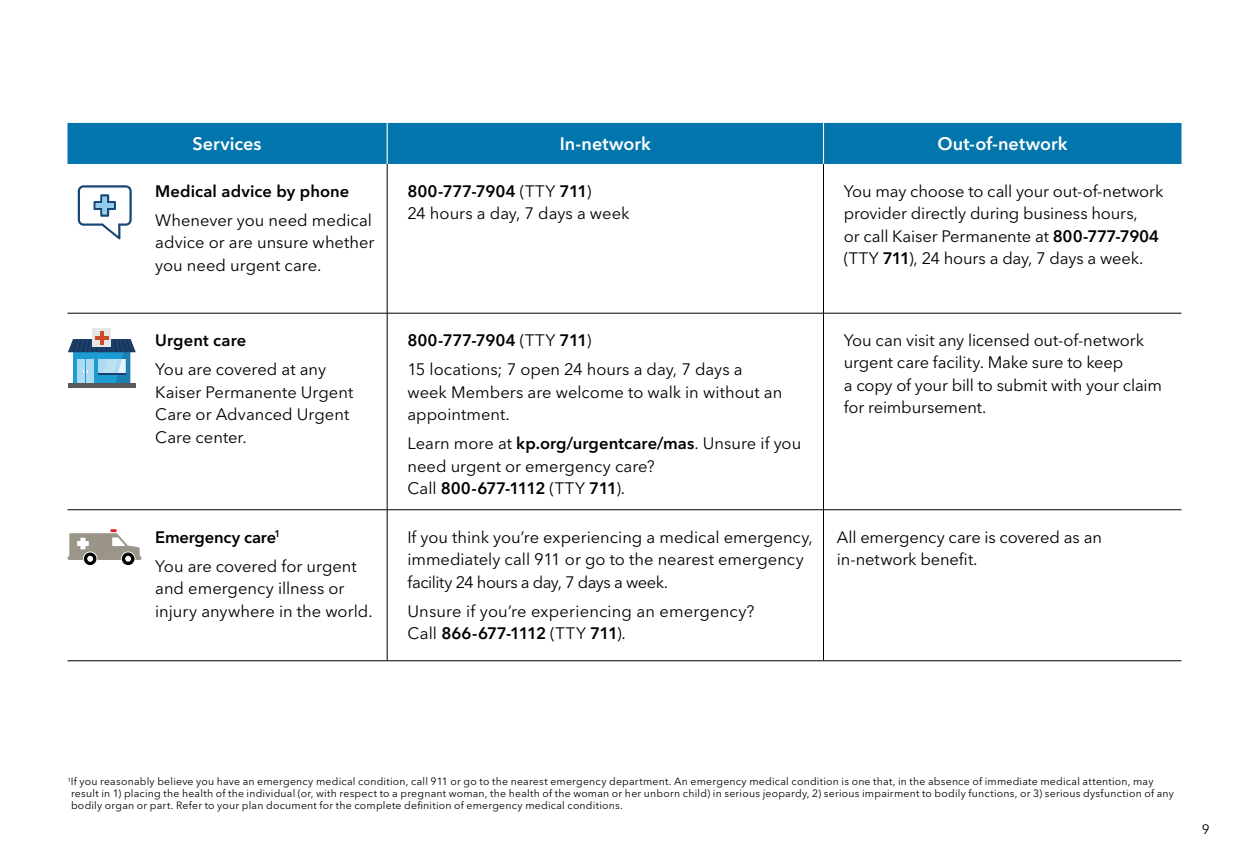
<style>
.page{position:relative;width:1242px;height:864px;background:#fff}
.page>*{position:absolute;margin:0;border:0;box-sizing:border-box;transform-origin:0 0}
.t1{font:600 18px "Avenir Next LT Pro";letter-spacing:.005em;color:#fff}
.t2{font:16.5px/22.5px "Avenir Next LT Pro";color:#000}
.t3{font:600 16.5px "Avenir Next LT Pro";letter-spacing:.005em;color:#000}
.t4{font:13.5px "Avenir Next LT Pro";color:#000}
.t5{font:10.5px/12px "Avenir Next LT Pro";letter-spacing:.02em;color:#000}
.s1{font-weight:600}
</style>
<div class="page">
<div style="left:68px;top:123px;width:1114px;height:41px;background:#0275ac"></div>
<hr style="left:387px;top:123px;width:1px;height:41px;background:#fff">
<hr style="left:823px;top:123px;width:1px;height:41px;background:#fff">
<hr style="left:387px;top:313px;width:1px;height:197px;background:#000">
<hr style="left:823px;top:313px;width:1px;height:197px;background:#000">
<hr style="left:68px;top:510px;width:319px;height:1px;background:#000">
<hr style="left:387px;top:510px;width:437px;height:1px;background:#000">
<hr style="left:824px;top:510px;width:358px;height:1px;background:#000">
<hr style="left:68px;top:661px;width:319px;height:1px;background:#000">
<hr style="left:387px;top:661px;width:437px;height:1px;background:#000">
<hr style="left:824px;top:661px;width:358px;height:1px;background:#000">
<hr style="left:68px;top:313px;width:319px;height:1px;background:#000">
<hr style="left:387px;top:313px;width:437px;height:1px;background:#000">
<hr style="left:824px;top:313px;width:358px;height:1px;background:#000">
<hr style="left:387px;top:510px;width:1px;height:151px;background:#000">
<hr style="left:823px;top:510px;width:1px;height:151px;background:#000">
<hr style="left:387px;top:164px;width:1px;height:149px;background:#000">
<hr style="left:823px;top:164px;width:1px;height:149px;background:#000">
<svg style="left:68px;top:339px;width:68px;height:44px;background:#65a0c2"></svg>
<div style="left:68px;top:383px;width:68px;height:5px;background:#59595c"></div>
<div style="left:92px;top:328px;width:19px;height:19px;background:#e5e6e6"></div>
<hr style="left:100px;top:331px;width:4px;height:13px;background:#cd4927">
<hr style="left:95px;top:336px;width:14px;height:3px;background:#cd4927">
<svg style="left:67px;top:529px;width:75px;height:36px"></svg>
<svg style="left:78px;top:185px;width:54px;height:54px"></svg>
<p class="t1" style="left:192px;top:133px;width:71px">Services</p>
<p class="t1" style="left:560px;top:133px;width:93px">In-network</p>
<p class="t1" style="left:938px;top:133px;width:132px">Out-of-network</p>
<p class="t3" style="left:155px;top:181px;width:196px">Medical advice by phone</p>
<p class="t2" style="left:155px;top:209px;width:221px">Whenever you need medical advice or are unsure whether you need urgent care.</p>
<p class="t2" style="left:407px;top:180px;width:224px"><span class="s1">800-777-7904</span> (TTY <span class="s1">711</span>)<br>24 hours a day, 7 days a week</p>
<p class="t2" style="left:844px;top:180px;width:321px">You may choose to call your out-of-network provider directly during business hours,<br>or call Kaiser Permanente at <span class="s1">800-777-7904 </span>(TTY <span class="s1">711</span>), 24 hours a day, 7 days a week.</p>
<p class="t3" style="left:155px;top:330px;width:93px">Urgent care</p>
<p class="t2" style="left:155px;top:358px;width:200px">You are covered at any<br>Kaiser Permanente Urgent<br>Care or Advanced Urgent<br>Care center.</p>
<p class="t2" style="left:155px;top:522px;width:203px;line-height:29.2px"><span class="s1">Emergency care</span><sup>1<br></sup>You are covered for urgent</p>
<p class="t2" style="left:155px;top:577px;width:219px">and emergency illness or injury anywhere in the world.</p>
<p class="t2" style="left:407px;top:326px;width:337px;line-height:29.2px"><span class="s1">800-777-7904</span> (TTY <span class="s1">711</span>)<br>15 locations; 7 open 24 hours a day, 7 days a</p>
<p class="t2" style="left:407px;top:381px;width:376px">week Members are welcome to walk in without an appointment.</p>
<p class="t2" style="left:407px;top:432px;width:395px">Learn more at <span class="s1">kp.org/urgentcare/mas</span>. Unsure if you need urgent or emergency care?<br>Call <span class="s1">800-677-1112</span> (TTY <span class="s1">711</span>).</p>
<p class="t2" style="left:407px;top:526px;width:407px">If you think you’re experiencing a medical emergency, immediately call 911 or go to the nearest emergency facility 24 hours a day, 7 days a week.</p>
<p class="t2" style="left:407px;top:600px;width:349px">Unsure if you’re experiencing an emergency?<br>Call <span class="s1">866-677-1112</span> (TTY <span class="s1">711</span>).</p>
<p class="t2" style="left:844px;top:329px;width:320px">You can visit any licensed out-of-network urgent care facility. Make sure to keep<br>a copy of your bill to submit with your claim for reimbursement.</p>
<p class="t2" style="left:837px;top:526px;width:266px">All emergency care is covered as an in-network benefit.</p>
<p class="t5" style="left:71px;top:776px;width:1104px;text-indent:-4px"><sup>1</sup> If you reasonably believe you have an emergency medical condition, call 911 or go to the nearest emergency department. An emergency medical condition is one that, in the absence of immediate medical attention, may result in 1) placing the health of the individual (or, with respect to a pregnant woman, the health of the woman or her unborn child) in serious jeopardy, 2) serious impairment to bodily functions, or 3) serious dysfunction of any bodily organ or part. Refer to your plan document for the complete definition of emergency medical conditions.</p>
<p class="t4" style="left:1202px;top:821px;width:9px">9</p>
</div>
